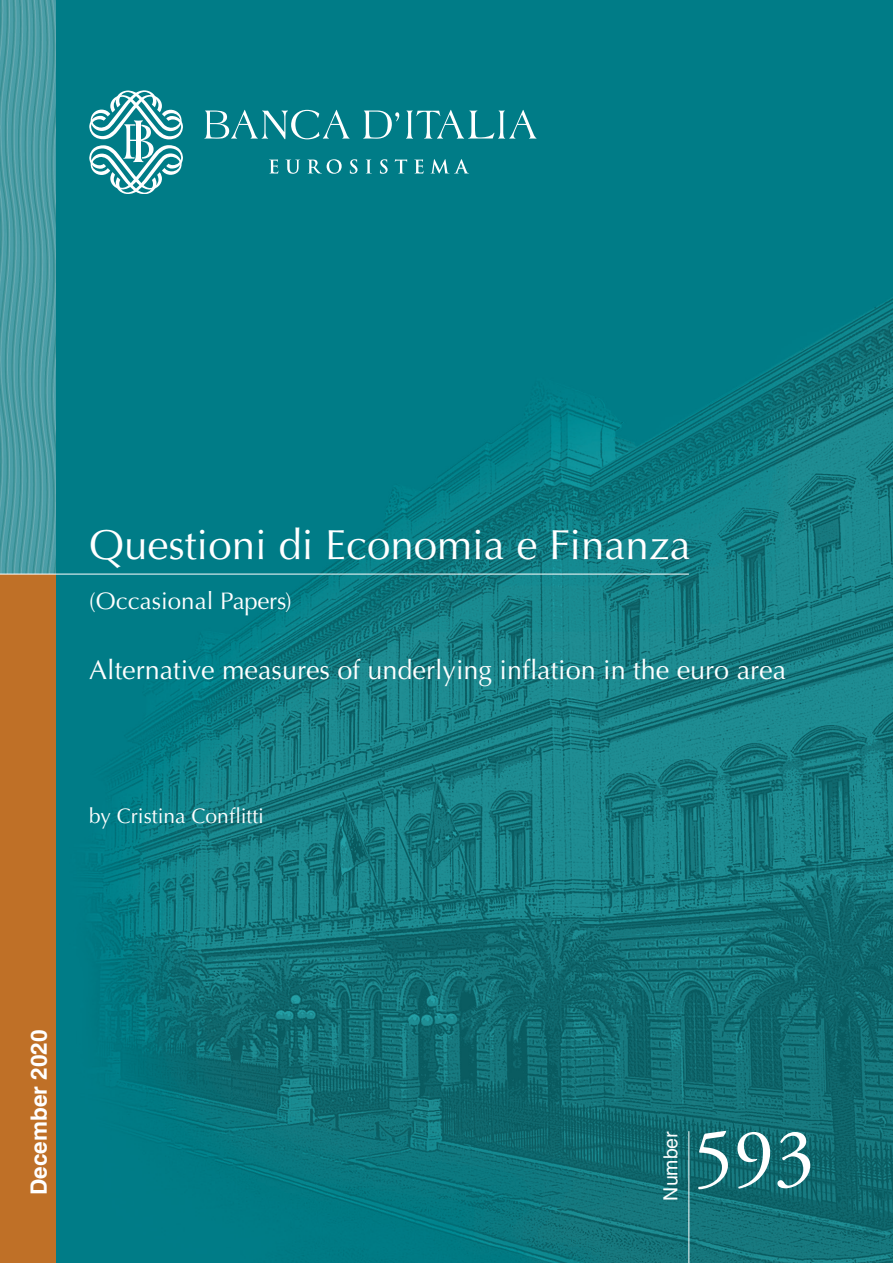
<style>
.page{position:relative;width:893px;height:1263px;background:#fff}
.page>*{position:absolute;margin:0;border:0;box-sizing:border-box;transform-origin:0 0}
.t1{font:81px "Adobe Garamond Pro";color:#fff}
.t2{font:42px "Optima LT Std";color:#fff}
.t3{font:27px "Optima LT Std";color:#fff}
.t4{font:24px "Optima LT Std";color:#fff}
.t5{font:700 22.5px "Helvetica LT Std";color:#fff}
.t6{font:21px "Optima LT Std";color:#fff}
.t7{font:19.5px "Helvetica LT Std";color:#fff}
</style>
<div class="page">
<img style="left:55px;top:0;width:838px;height:1263px">
<svg style="left:89px;top:90px;width:94px;height:104px"></svg>
<div style="left:136px;top:122px;width:5px;height:37px;background:#fff"></div>
<svg style="left:204px;top:110px;width:146px;height:29px;background:#33969f"></svg>
<svg style="left:363px;top:111px;width:36px;height:28px"></svg>
<svg style="left:406px;top:110px;width:130px;height:29px;background:#33969e"></svg>
<svg style="left:269px;top:159px;width:9px;height:15px"></svg>
<svg style="left:285px;top:160px;width:15px;height:14px"></svg>
<svg style="left:307px;top:159px;width:35px;height:15px"></svg>
<svg style="left:350px;top:159px;width:7px;height:15px"></svg>
<svg style="left:366px;top:160px;width:6px;height:13px"></svg>
<svg style="left:380px;top:159px;width:8px;height:15px"></svg>
<svg style="left:395px;top:159px;width:12px;height:14px"></svg>
<svg style="left:414px;top:159px;width:10px;height:15px"></svg>
<svg style="left:430px;top:159px;width:39px;height:14px"></svg>
<img style="left:0;top:0;width:55px;height:574px">
<div style="left:0;top:574px;width:55px;height:689px;background:#bf7027"></div>
<hr style="left:0;top:574px;width:689px;height:1px;background:#fff">
<hr style="left:688px;top:1131px;width:1px;height:132px;background:#fff">
<h2 class="t2" style="left:89px;top:521px;width:603px">Questioni di Economia e Finanza</h2>
<p class="t4" style="left:89px;top:587px;width:204px">(Occasional Papers)</p>
<p class="t3" style="left:89px;top:654px;width:698px">Alternative measures of underlying inflation in the euro area</p>
<p class="t6" style="left:89px;top:804px;width:176px">by Cristina Conflitti</p>
<p class="t5" style="left:25px;top:1195px;width:167px;rotate:-90deg">December 2020</p>
<p class="t7" style="left:659px;top:1200px;width:71px;rotate:-90deg">Number</p>
<p class="t1" style="left:693px;top:1109px;width:123px">593</p>
</div>
